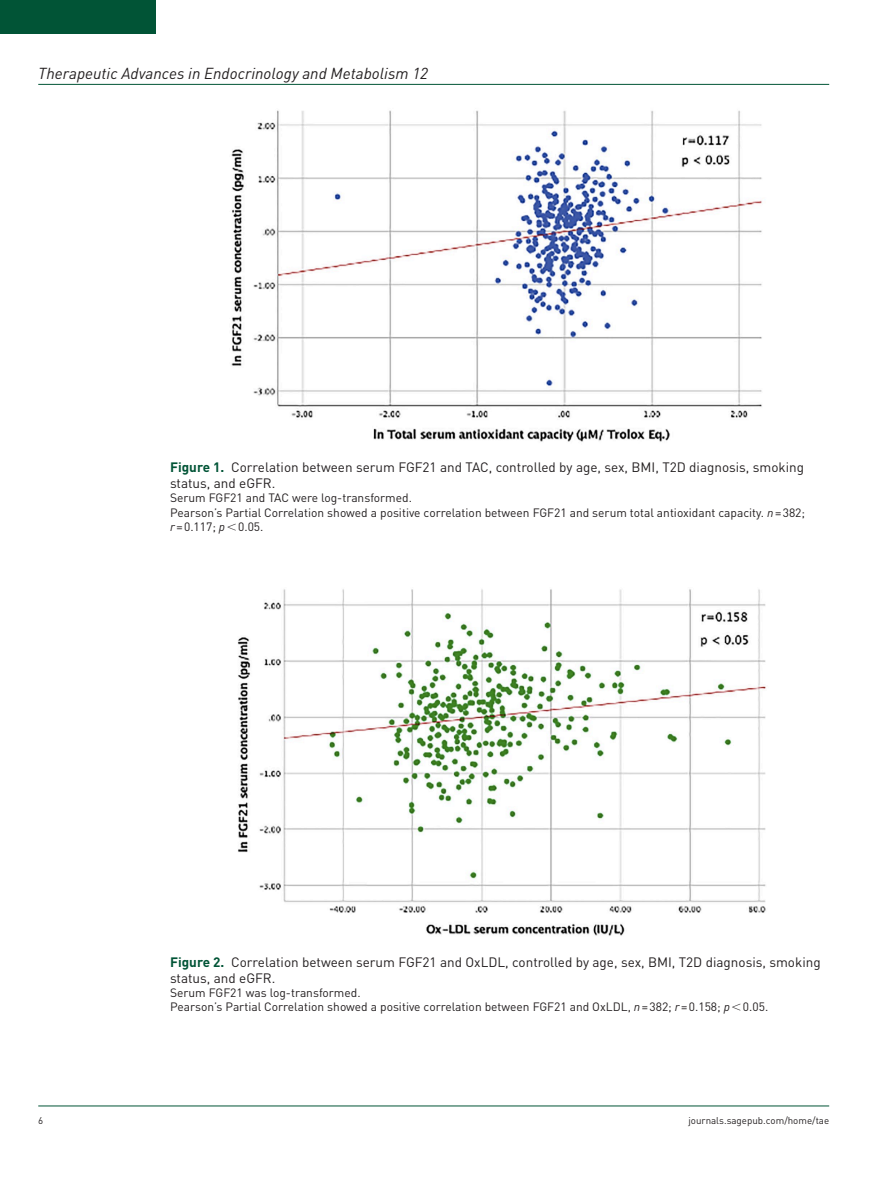
<style>
.page{position:relative;width:893px;height:1191px;background:#fff}
.page>*{position:absolute;margin:0;border:0;box-sizing:border-box;transform-origin:0 0}
.t1{font:italic 15.75px "DIN";color:#231f20}
.t2{font:13.5px/15.8px "DIN";color:#231f20}
.t3{font:12px/14.2px "DIN";color:#231f20}
.t4{font:9.75px "DIN";color:#231f20}
.s1{font-weight:700;color:#015436}
.s2{font-style:italic}
</style>
<div class="page">
<hr style="left:38px;top:84px;width:791px;height:1px;background:#015436">
<hr style="left:38px;top:1105px;width:791px;height:1px;background:#015436">
<div style="left:0;top:0;width:155px;height:34px;background:#015436"></div>
<img style="left:231px;top:110px;width:531px;height:332px">
<img style="left:237px;top:589px;width:529px;height:347px">
<h1 class="t1" style="left:38px;top:63px;width:391px">Therapeutic Advances in Endocrinology and Metabolism 12</h1>
<p class="t2" style="left:170px;top:459px;width:636px"><span class="s1">Figure 1.</span> Correlation between serum FGF21 and TAC, controlled by age, sex, BMI, T2D diagnosis, smoking status, and eGFR.</p>
<p class="t3" style="left:170px;top:490px;width:636px">Serum FGF21 and TAC were log-transformed.<br>Pearson’s Partial Correlation showed a positive correlation between FGF21 and serum total antioxidant capacity. <span class="s2">n</span>=382; <span class="s2">r</span>=0.117; <span class="s2">p</span> 0.05.</p>
<p class="t2" style="left:170px;top:954px;width:652px"><span class="s1">Figure 2.</span> Correlation between serum FGF21 and OxLDL, controlled by age, sex, BMI, T2D diagnosis, smoking status, and eGFR.</p>
<p class="t3" style="left:170px;top:985px;width:600px">Serum FGF21 was log-transformed.<br>Pearson’s Partial Correlation showed a positive correlation between FGF21 and OxLDL, <span class="s2">n</span>=382; <span class="s2">r</span>=0.158; <span class="s2">p</span> 0.05.</p>
<p class="t4" style="left:38px;top:1114px;width:7px">6</p>
<p class="t4" style="left:688px;top:1114px;width:142px">journals.sagepub.com/home/tae</p>
</div>
